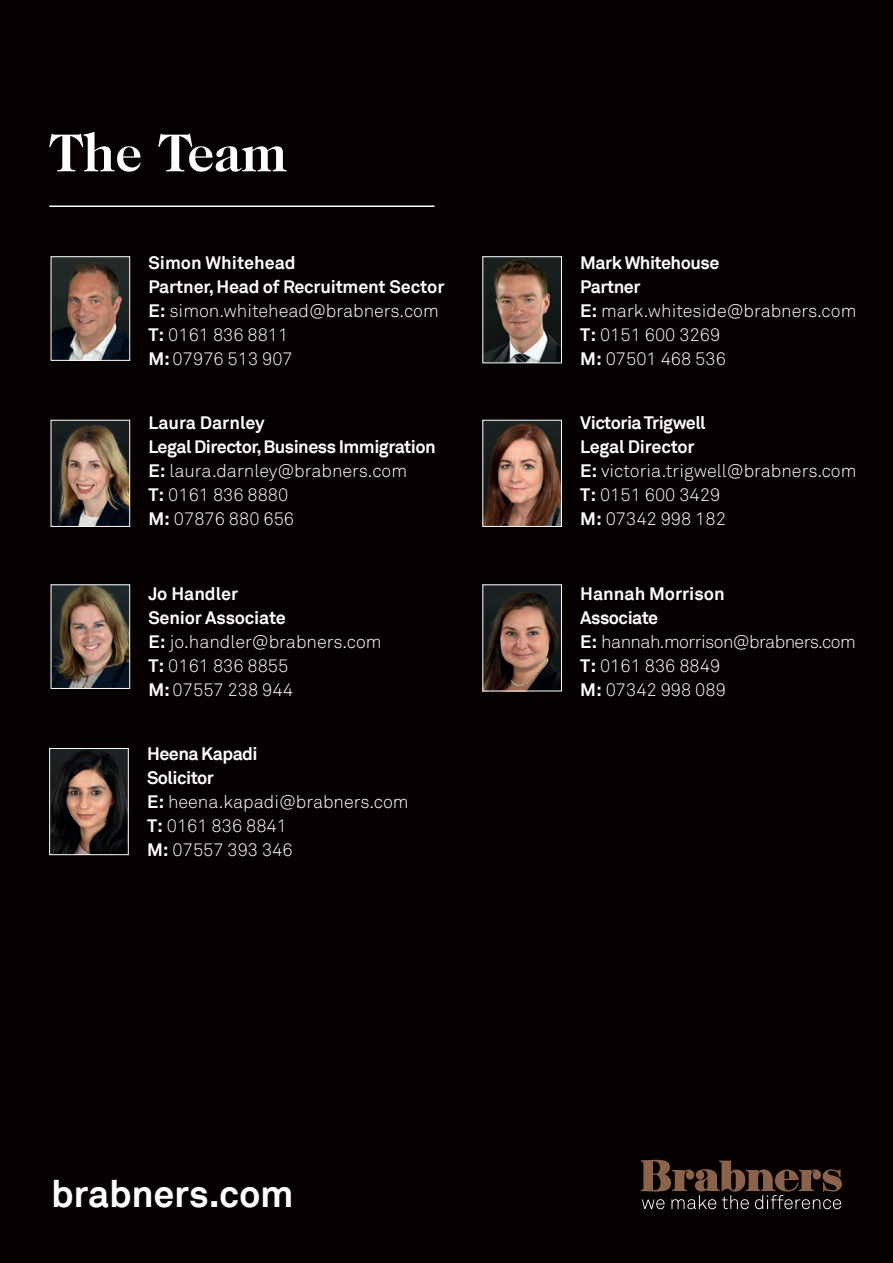
<style>
.page{position:relative;width:893px;height:1263px;background:#080101}
.page>*{position:absolute;margin:0;border:0;box-sizing:border-box;transform-origin:0 0}
.t1{font:700 54px "Caslon 224 Std";color:#fff}
.t2{font:700 37.8px "Akkurat";letter-spacing:-.01em;color:#fff}
.t3{font:300 18px/24px "Akkurat";color:#fff}
.t4{font:700 18px/24px "Akkurat";letter-spacing:-.01em;color:#fff}
.t5{font:700 18px/24px "Akkurat";letter-spacing:-.03em;color:#fff}
.t6{font:300 18px/24px "Akkurat";letter-spacing:-.03em;color:#fff}
.s1{font-weight:300}
.s2{font-weight:700}
</style>
<div class="page">
<svg style="left:641px;top:1160px;width:201px;height:49px"></svg>
<img style="left:53px;top:422px;width:75px;height:103px">
<div style="left:51px;top:420px;width:79px;height:107px;border:1px solid #fff"></div>
<img style="left:484px;top:586px;width:76px;height:103px">
<img style="left:51px;top:750px;width:76px;height:103px">
<div style="left:49px;top:748px;width:80px;height:107px;border:1px solid #fff"></div>
<img style="left:484px;top:258px;width:76px;height:103px">
<div style="left:482px;top:256px;width:80px;height:107px;border:1px solid #fff"></div>
<img style="left:484px;top:422px;width:76px;height:103px">
<div style="left:482px;top:420px;width:80px;height:107px;border:1px solid #fff"></div>
<img style="left:53px;top:258px;width:75px;height:101px">
<div style="left:51px;top:256px;width:79px;height:105px;border:1px solid #fff"></div>
<img style="left:53px;top:586px;width:75px;height:101px">
<div style="left:51px;top:584px;width:79px;height:105px;border:1px solid #fff"></div>
<hr style="left:49px;top:205px;width:385px;height:2px;background:#fff">
<p class="t1" style="left:49px;top:121px;width:240px">The Team</p>
<p class="t4" style="left:148px;top:251px;width:298px">Simon Whitehead<br>Partner, Head of Recruitment Sector<br>E: <span class="s1">simon.whitehead@brabners.com<br></span>T: <span class="s1">0161 836 8811<br></span>M: <span class="s1">07976 513 907</span></p>
<p class="t5" style="left:148px;top:411px;width:289px">Laura Darnley<br>Legal Director, Business Immigration<br>E: <span class="s1">laura.darnley@brabners.com<br></span>T: <span class="s1">0161 836 8880<br></span>M: <span class="s1">07876 880 656</span></p>
<p class="t3" style="left:148px;top:582px;width:235px"><span class="s2">Jo Handler<br>Senior Associate<br>E:</span> jo.handler@brabners.com<br><span class="s2">T:</span> 0161 836 8855<br><span class="s2">M:</span> 07557 238 944</p>
<p class="t3" style="left:147px;top:742px;width:263px"><span class="s2">Heena Kapadi<br>Solicitor<br>E:</span> heena.kapadi@brabners.com<br><span class="s2">T:</span> 0161 836 8841<br><span class="s2">M:</span> 07557 393 346</p>
<p class="t2" style="left:51px;top:1170px;width:244px">brabners.com</p>
<p class="t3" style="left:580px;top:251px;width:278px"><span class="s2">Mark Whitehouse<br>Partner<br>E:</span> mark.whiteside@brabners.com<br><span class="s2">T:</span> 0151 600 3269<br><span class="s2">M:</span> 07501 468 536</p>
<p class="t3" style="left:580px;top:411px;width:278px"><span class="s2">Victoria Trigwell<br>Legal Director<br>E:</span> victoria.trigwell@brabners.com<br><span class="s2">T:</span> 0151 600 3429<br><span class="s2">M:</span> 07342 998 182</p>
<p class="t6" style="left:580px;top:582px;width:277px"><span class="s2">Hannah Morrison<br>Associate<br>E:</span> hannah.morrison@brabners.com<br><span class="s2">T:</span> 0161 836 8849<br><span class="s2">M:</span> 07342 998 089</p>
</div>
